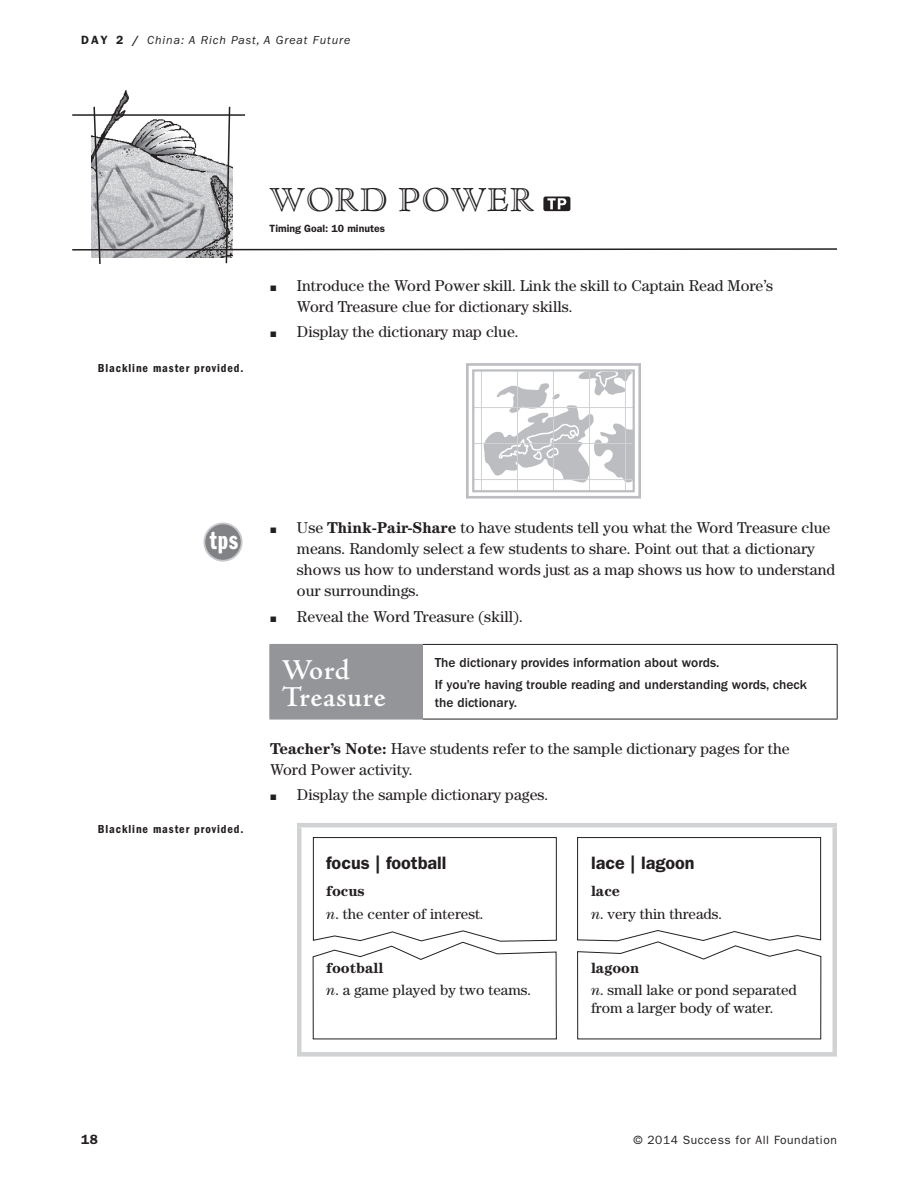
<style>
.page{position:relative;width:918px;height:1188px;background:#fff}
.page>*{position:absolute;margin:0;border:0;box-sizing:border-box;transform-origin:0 0}
.t1{font:36px "Cloister Open Face";letter-spacing:.025em;color:#231f20}
.t2{font:600 30px/27px "Adobe Jenson";letter-spacing:.015em;color:#fff}
.t3{font:26.4px "Franklin Gothic Demi Cmpr";color:#fff}
.t4{font:600 18px "Franklin Gothic";color:#231f20}
.t5{font:15.75px/21px "Century";color:#231f20}
.t6{font:15px/22.5px "Century";color:#231f20}
.t7{font:500 13.5px/22.5px "Franklin Gothic";color:#231f20}
.t8{font:600 13.5px "Franklin Gothic";color:#231f20}
.t9{font:600 condensed 12px "Franklin Gothic";letter-spacing:.075em;color:#231f20}
.t10{font:italic 12px "Franklin Gothic";letter-spacing:.075em;color:#231f20}
.t11{font:12px "Franklin Gothic";letter-spacing:.05em;color:#231f20}
.t12{font:600 10.5px "Franklin Gothic";color:#231f20}
.s1{font-weight:600;font-style:normal}
.s2{font-weight:700}
.s3{font-style:italic}
</style>
<div class="page">
<img style="left:118px;top:90px;width:11px;height:15px">
<svg style="left:72px;top:105px;width:765px;height:159px"></svg>
<svg style="left:483px;top:372px;width:152px;height:121px"></svg>
<hr style="left:589px;top:370px;width:1px;height:121px;background:#d1d2d4">
<hr style="left:553px;top:370px;width:1px;height:121px;background:#d1d2d4">
<hr style="left:517px;top:370px;width:1px;height:121px;background:#d1d2d4">
<hr style="left:625px;top:370px;width:1px;height:121px;background:#d1d2d4">
<hr style="left:481px;top:370px;width:1px;height:121px;background:#d1d2d4">
<hr style="left:473px;top:407px;width:161px;height:1px;background:#d1d2d4">
<hr style="left:473px;top:443px;width:161px;height:1px;background:#d1d2d4">
<hr style="left:473px;top:479px;width:161px;height:1px;background:#d1d2d4">
<div style="left:466px;top:363px;width:175px;height:136px;border:3px solid #bcbdc0"></div>
<div style="left:472px;top:369px;width:163px;height:123px;border:2px solid #bcbdc0"></div>
<div style="left:270px;top:644px;width:153px;height:75px;background:#939598"></div>
<hr style="left:423px;top:644px;width:415px;height:1px;background:#231f20">
<hr style="left:837px;top:645px;width:1px;height:74px;background:#231f20">
<hr style="left:269px;top:719px;width:154px;height:1px;background:#939598">
<hr style="left:269px;top:644px;width:154px;height:1px;background:#939598">
<hr style="left:269px;top:645px;width:1px;height:74px;background:#939598">
<hr style="left:423px;top:719px;width:415px;height:1px;background:#231f20">
<hr style="left:297px;top:823px;width:540px;height:4px;background:#d1d2d4">
<div style="left:297px;top:827px;width:5px;height:225px;background:#d1d2d4"></div>
<div style="left:832px;top:827px;width:5px;height:225px;background:#d1d2d4"></div>
<div style="left:297px;top:1052px;width:540px;height:5px;background:#d1d2d4"></div>
<svg style="left:312px;top:837px;width:245px;height:203px"></svg>
<svg style="left:577px;top:837px;width:245px;height:203px"></svg>
<div style="left:204px;top:523px;width:38px;height:38px;background:#808285;border-radius:50%"></div>
<div style="left:203px;top:523px;width:40px;height:39px;border:2px solid #c7c8ca;border-radius:50%"></div>
<p class="t10" style="left:81px;top:33px;width:271px"><span class="s1">DAY 2 /</span> China: A Rich Past, A Great Future</p>
<h1 class="t1" style="left:269px;top:180px;width:267px">WORD POWER</h1>
<p class="t12" style="left:270px;top:222px;width:117px">Timing Goal: 10 minutes</p>
<p class="t9" style="left:98px;top:361px;width:147px">Blackline master provided.</p>
<p class="t5" style="left:297px;top:275px;width:478px">Introduce the Word Power skill. Link the skill to Captain Read More’s<br>Word Treasure clue for dictionary skills.</p>
<p class="t5" style="left:297px;top:321px;width:223px">Display the dictionary map clue.</p>
<h3 class="t3" style="left:210px;top:526px;width:30px">tps</h3>
<p class="t9" style="left:98px;top:822px;width:147px">Blackline master provided.</p>
<p class="t5" style="left:297px;top:517px;width:540px">Use <span class="s2">Think‑Pair‑Share</span> to have students tell you what the Word Treasure clue means. Randomly select a few students to share. Point out that a dictionary shows us how to understand words just as a map shows us how to understand our surroundings.</p>
<p class="t5" style="left:297px;top:605px;width:228px">Reveal the Word Treasure (skill).</p>
<h2 class="t2" style="left:282px;top:657px;width:105px">Word<br>Treasure</h2>
<p class="t7" style="left:435px;top:651px;width:374px">The dictionary provides information about words.<br>If you’re having trouble reading and understanding words, check</p>
<p class="t7" style="left:435px;top:691px;width:84px">the dictionary.</p>
<p class="t5" style="left:270px;top:738px;width:521px"><span class="s2">Teacher’s Note:</span> Have students refer to the sample dictionary pages for the<br>Word Power activity.</p>
<p class="t5" style="left:297px;top:784px;width:253px">Display the sample dictionary pages.</p>
<p class="t4" style="left:326px;top:853px;width:122px">focus | football</p>
<p class="t6" style="left:326px;top:880px;width:159px"><span class="s2">focus<br></span><span class="s3">n</span>. the center of interest.</p>
<p class="t6" style="left:326px;top:956px;width:207px"><span class="s2">football<br></span><span class="s3">n</span>. a game played by two teams.</p>
<p class="t4" style="left:591px;top:853px;width:105px">lace | lagoon</p>
<p class="t6" style="left:591px;top:880px;width:133px"><span class="s2">lace<br></span><span class="s3">n</span>. very thin threads.</p>
<p class="t6" style="left:591px;top:956px;width:207px"><span class="s2">lagoon<br></span><span class="s3">n</span>. small lake or pond separated</p>
<p class="t6" style="left:591px;top:997px;width:184px">from a larger body of water.</p>
<p class="t8" style="left:81px;top:1132px;width:18px">18</p>
<p class="t11" style="left:633px;top:1133px;width:205px">© 2014 Success for All Foundation</p>
</div>
